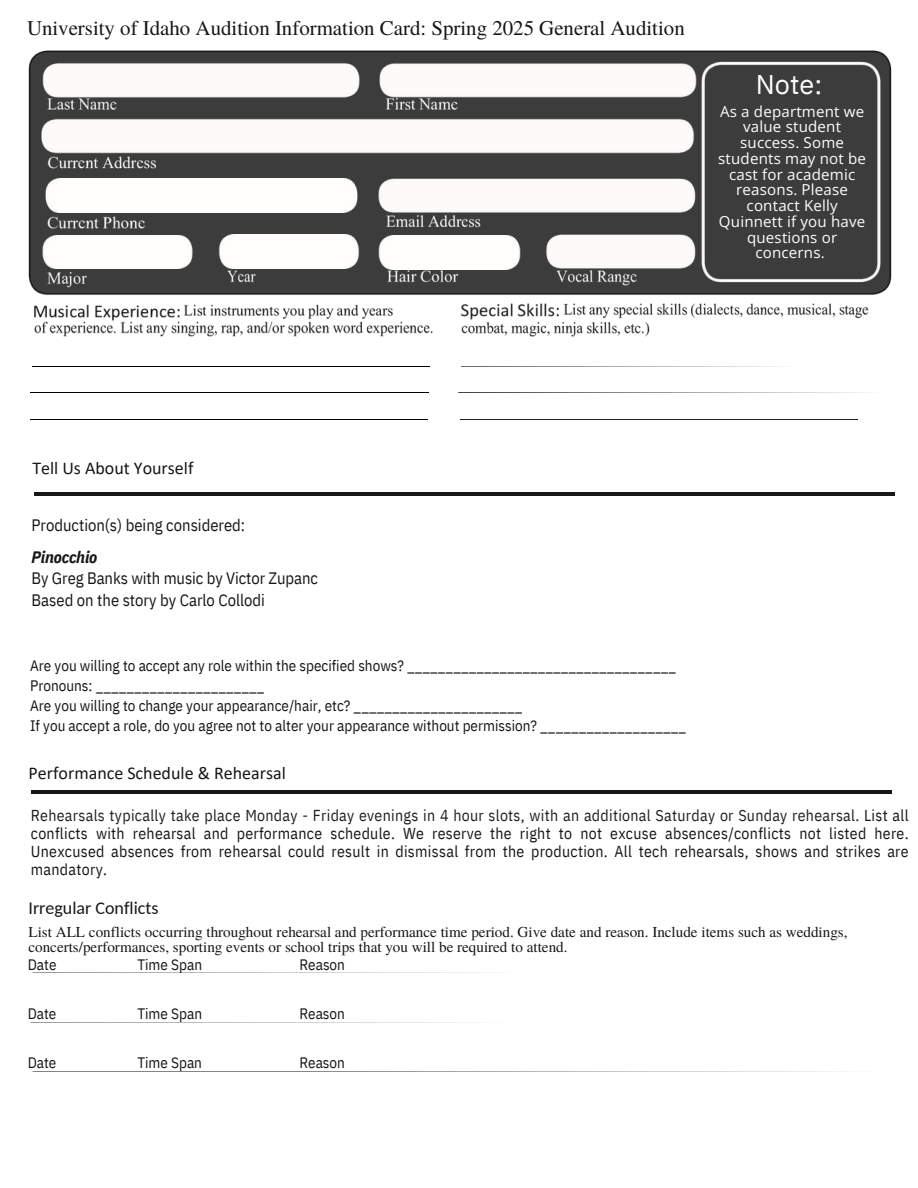
<style>
.page{position:relative;width:918px;height:1188px;background:#fff}
.page>*{position:absolute;margin:0;border:0;box-sizing:border-box;transform-origin:0 0}
.t1{font:27px "IBM Plex Sans";color:#fffefd}
.t2{font:20.85px "Te X Gyre Termes";color:#181717}
.t3{font:18px "Calibri";color:#181717}
.t4{font:18px "Carlito";color:#181717}
.t5{font:16.5px/21.3px "IBM Plex Sans Cond";color:#181717}
.t6{font:15.9px/18px "IBM Plex Sans Cond";letter-spacing:.02em;color:#181717;text-align:justify}
.t7{font:15.15px/20.2px "IBM Plex Sans Cond";color:#181717}
.t8{font:15.15px "Te X Gyre Termes";color:#181717}
.t9{font:15.15px/15.8px "Open Sans";letter-spacing:.01em;color:#fffefd;text-align:center}
.s1{font-weight:700;font-style:italic}
.s2{color:#231f20}
</style>
<div class="page">
<img style="left:28px;top:50px;width:864px;height:265px">
<img style="left:34px;top:315px;width:399px;height:22px">
<hr style="left:31px;top:392px;width:398px;height:1px;background:#000">
<hr style="left:32px;top:366px;width:397px;height:1px;background:#000">
<hr style="left:35px;top:492px;width:860px;height:4px;background:#181717">
<hr style="left:32px;top:790px;width:860px;height:4px;background:#181717">
<svg style="left:33px;top:1071px;width:807px;height:1px"></svg>
<svg style="left:458px;top:392px;width:407px;height:1px"></svg>
<svg style="left:461px;top:366px;width:319px;height:1px"></svg>
<img style="left:34px;top:55px;width:854px;height:235px">
<img style="left:454px;top:296px;width:423px;height:41px">
<hr style="left:30px;top:419px;width:397px;height:1px;background:#000">
<hr style="left:460px;top:420px;width:397px;height:1px;background:#000">
<p class="t2" style="left:27px;top:13px;width:659px">University of Idaho Audition Information Card: Spring 2025 General Audition</p>
<p class="t1" style="left:756px;top:66px;width:68px">Note:</p>
<h2 class="t9" style="left:718px;top:103px;width:149px">As a department we value student success. Some students may not be cast for academic reasons. Please contact Kelly<br>Quinnett if you have questions or concerns.</h2>
<h1 class="t3" style="left:32px;top:460px;width:163px">Tell Us About Yourself</h1>
<p class="t5" style="left:32px;top:514px;width:215px">Production(s) being considered:</p>
<p class="t5" style="left:32px;top:546px;width:288px"><span class="s1">Pinocchio<br></span>By Greg Banks with music by Victor Zupanc<br>Based on the story by Carlo Collodi</p>
<h2 class="t7" style="left:30px;top:655px;width:658px">Are you willing to accept any role within the specified shows? ___________________________________ Pronouns: ______________________<br>Are you willing to change your appearance/hair, etc? ______________________<br>If you accept a role, do you agree not to alter your appearance without permission? ___________________</h2>
<p class="t3" style="left:29px;top:766px;width:259px">Performance Schedule &amp; Rehearsal</p>
<h2 class="t6" style="left:31px;top:806px;width:879px"><span class="s2">Rehearsals typically take place Monday - Friday evenings in 4 hour slots, with an additional Saturday or Sunday rehearsal.</span> List all conflicts with rehearsal and performance schedule. We reserve the right to not excuse absences/conflicts not listed here.<br>Unexcused absences from rehearsal could result in dismissal from the production. All tech rehearsals, shows and strikes are mandatory.</h2>
<p class="t4" style="left:28px;top:900px;width:131px">Irregular Conflicts</p>
<p class="t8" style="left:28px;top:921px;width:821px">List ALL conflicts occurring throughout rehearsal and performance time period. Give date and reason. Include items such as weddings,</p>
<p class="t8" style="left:28px;top:936px;width:541px">concerts/performances, sporting events or school trips that you will be required to attend.</p>
<p class="t7" style="left:28px;top:954px;width:30px">Date</p>
<p class="t7" style="left:137px;top:954px;width:66px">Time Span</p>
<h2 class="t7" style="left:299px;top:954px;width:47px">Reason</h2>
<p class="t7" style="left:28px;top:1003px;width:30px">Date</p>
<p class="t7" style="left:137px;top:1003px;width:66px">Time Span</p>
<p class="t7" style="left:299px;top:1003px;width:47px">Reason</p>
<p class="t7" style="left:28px;top:1052px;width:30px">Date</p>
<p class="t7" style="left:137px;top:1052px;width:66px">Time Span</p>
<p class="t7" style="left:299px;top:1052px;width:47px">Reason</p>
</div>
